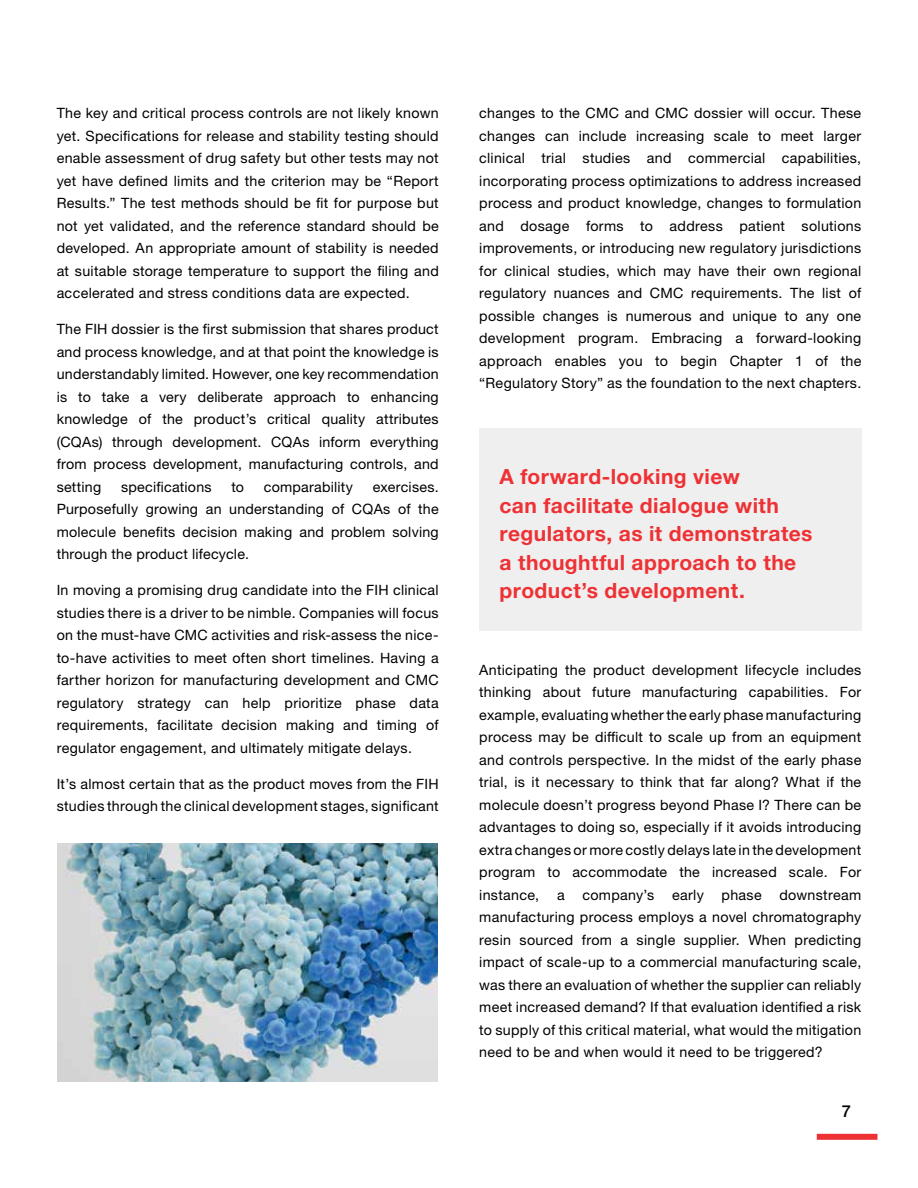
<style>
.page{position:relative;width:918px;height:1188px;background:#fff}
.page>*{position:absolute;margin:0;border:0;box-sizing:border-box;transform-origin:0 0}
.t1{font:700 21px/28.5px "Helvetica Neue LTW1 G";letter-spacing:.02em;color:#ee3134}
.t2{font:500 16.5px "Helvetica Neue LTW1 G";color:#000}
.t3{font:14.25px/22.5px "Helvetica Neue LTW1 G";letter-spacing:.02em;color:#000;text-align:justify}
</style>
<div class="page">
<div style="left:817px;top:1134px;width:61px;height:6px;background:#ee3134"></div>
<div style="left:479px;top:429px;width:382px;height:202px;background:#efeff0"></div>
<img style="left:57px;top:844px;width:381px;height:238px">
<p class="t3" style="left:57px;top:102px;width:384px">The key and critical process controls are not likely known yet. Specifications for release and stability testing should enable assessment of drug safety but other tests may not yet have defined limits and the criterion may be “Report Results.” The test methods should be fit for purpose but not yet validated, and the reference standard should be developed. An appropriate amount of stability is needed at suitable storage temperature to support the filing and accelerated and stress conditions data are expected.</p>
<p class="t3" style="left:57px;top:318px;width:384px">The FIH dossier is the first submission that shares product and process knowledge, and at that point the knowledge is understandably limited. However, one key recommendation is to take a very deliberate approach to enhancing knowledge of the product’s critical quality attributes (CQAs) through development. CQAs inform everything from process development, manufacturing controls, and setting</p>
<p class="t3" style="left:121px;top:475px;width:92px">specifications</p>
<p class="t3" style="left:231px;top:475px;width:14px">to</p>
<p class="t3" style="left:264px;top:475px;width:91px">comparability</p>
<p class="t3" style="left:57px;top:475px;width:384px;text-indent:316px">exercises.<br>Purposefully growing an understanding of CQAs of the molecule benefits decision making and problem solving through the product lifecycle.</p>
<p class="t3" style="left:57px;top:579px;width:384px">In moving a promising drug candidate into the FIH clinical studies there is a driver to be nimble. Companies will focus on the must-have CMC activities and risk-assess the nice&shy;to-have activities to meet often short timelines. Having a farther horizon for manufacturing development and CMC regulatory strategy can help prioritize phase data requirements, facilitate decision making and timing of regulator engagement, and ultimately mitigate delays.</p>
<p class="t3" style="left:57px;top:772px;width:384px">It’s almost certain that as the product moves from the FIH studies through the clinical development stages, significant</p>
<p class="t3" style="left:479px;top:102px;width:384px">changes to the CMC and CMC dossier will occur. These changes can include increasing scale to meet larger clinical trial studies and commercial capabilities, incorporating process optimizations to address increased process and product knowledge, changes to formulation and dosage forms to address patient solutions improvements, or introducing new regulatory jurisdictions for clinical studies, which may have their own regional regulatory nuances and CMC requirements. The list of possible changes is numerous and unique to any one development program. Embracing a forward-looking approach enables you to begin Chapter 1 of the “Regulatory Story” as the foundation to the next chapters.</p>
<h1 class="t1" style="left:500px;top:462px;width:315px">A forward-looking view<br>can facilitate dialogue with regulators, as it demonstrates a thoughtful approach to the product’s development.</h1>
<p class="t3" style="left:479px;top:658px;width:384px">Anticipating the product development lifecycle includes thinking about future manufacturing capabilities. For example, evaluating whether the early phase manufacturing process may be difficult to scale up from an equipment and controls perspective. In the midst of the early phase trial, is it necessary to think that far along? What if the molecule doesn’t progress beyond Phase I? There can be advantages to doing so, especially if it avoids introducing extra changes or more costly delays late in the development program to accommodate the increased scale. For instance, a company’s early phase downstream manufacturing process employs a novel chromatography resin sourced from a single supplier. When predicting impact of scale-up to a commercial manufacturing scale, was there an evaluation of whether the supplier can reliably meet increased demand? If that evaluation identified a risk to supply of this critical material, what would the mitigation need to be and when would it need to be triggered?</p>
<p class="t2" style="left:842px;top:1101px;width:11px">7</p>
</div>
